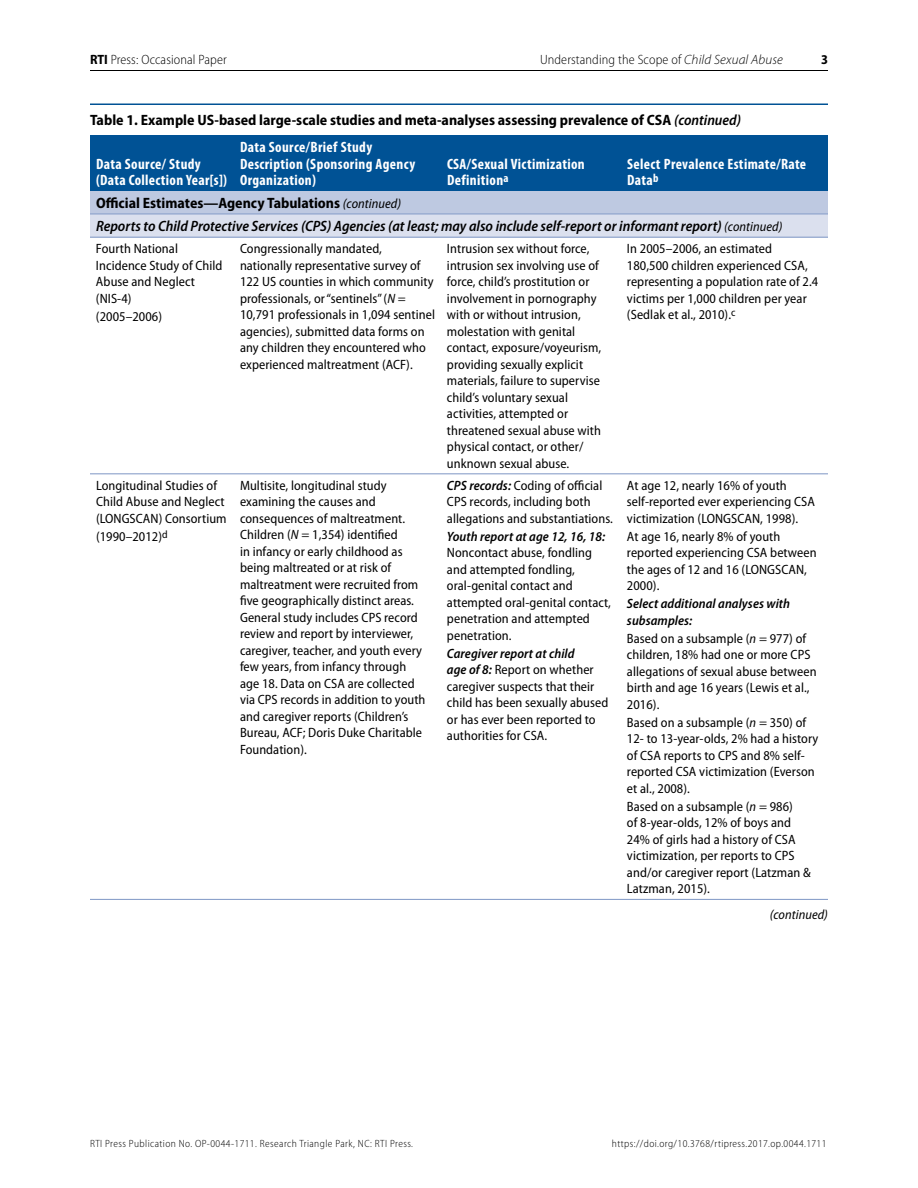
<style>
.page{position:relative;width:918px;height:1188px;background:#fff}
.page>*{position:absolute;margin:0;border:0;box-sizing:border-box;transform-origin:0 0}
.Table_Col_head_Myria{font:700 condensed 15px/16.5px "Myriad Pro";letter-spacing:.025em;color:#fff}
.body-text{font:italic 600 semi-condensed 15px "Myriad Pro";color:#000}
.Table_title_10_12{font:700 semi-condensed 15px "Myriad Pro";color:#000}
.Table_Subhead{font:700 semi-condensed 15px "Myriad Pro";color:#000}
.Table_text-2_9_11_Se{font:semi-condensed 13.5px/16.5px "Myriad Pro";letter-spacing:.005em;color:#000}
.t1{font:300 semi-condensed 13.5px "Myriad Pro";letter-spacing:.01em;color:#000}
.Table_text-2_9_11_Se-2{font:italic 600 semi-condensed 13.5px/16.5px "Myriad Pro";letter-spacing:.005em;color:#000}
.Table_text-2_9_11_Se-3{font:italic semi-condensed 13.5px "Myriad Pro";letter-spacing:.005em;color:#000}
.t2{font:700 semi-condensed 13.5px "Myriad Pro";color:#000}
.t3{font:300 semi-condensed 10.5px "Myriad Pro";letter-spacing:.04em;color:#000}
.s1{font-weight:700}
.s2{font-style:italic;font-stretch:normal}
.s3{font-weight:600;font-style:italic}
.s4{font-weight:400;font-style:italic;font-size:13.5px}
.s5{font-weight:400;font-size:13.5px}
.s6{font-style:italic}
</style>
<div class="page">
<hr style="left:90px;top:70px;width:738px;height:1px;background:#000">
<div style="left:90px;top:135px;width:738px;height:56px;background:#005295"></div>
<div style="left:90px;top:191px;width:738px;height:23px;background:#bec9e1"></div>
<div style="left:90px;top:214px;width:738px;height:23px;background:#dbe0ee"></div>
<hr style="left:90px;top:213px;width:144px;height:1px;background:#8ca2cb">
<hr style="left:234px;top:213px;width:207px;height:1px;background:#8ca2cb">
<hr style="left:441px;top:213px;width:180px;height:1px;background:#8ca2cb">
<hr style="left:621px;top:213px;width:207px;height:1px;background:#8ca2cb">
<hr style="left:90px;top:237px;width:144px;height:1px;background:#8ca2cb">
<hr style="left:234px;top:237px;width:207px;height:1px;background:#8ca2cb">
<hr style="left:441px;top:237px;width:180px;height:1px;background:#8ca2cb">
<hr style="left:621px;top:237px;width:207px;height:1px;background:#8ca2cb">
<hr style="left:90px;top:473px;width:144px;height:1px;background:#8ca2cb">
<hr style="left:234px;top:473px;width:207px;height:1px;background:#8ca2cb">
<hr style="left:441px;top:473px;width:180px;height:1px;background:#8ca2cb">
<hr style="left:621px;top:473px;width:207px;height:1px;background:#8ca2cb">
<hr style="left:90px;top:899px;width:144px;height:1px;background:#8ca2cb">
<hr style="left:234px;top:899px;width:207px;height:1px;background:#8ca2cb">
<hr style="left:441px;top:899px;width:180px;height:1px;background:#8ca2cb">
<hr style="left:621px;top:899px;width:207px;height:1px;background:#8ca2cb">
<hr style="left:90px;top:104px;width:738px;height:1px;background:#005295">
<p class="t1" style="left:90px;top:52px;width:138px"><span class="s1">RTI</span> Press: Occasional Paper</p>
<p class="t1" style="left:540px;top:52px;width:244px">Understanding the Scope of <span class="s2">Child Sexual Abuse</span></p>
<p class="t2" style="left:821px;top:52px;width:8px">3</p>
<p class="Table_title_10_12" style="left:90px;top:111px;width:653px">Table 1. Example US-based large-scale studies and meta-analyses assessing prevalence of CSA <span class="s3">(continued)</span></p>
<p class="Table_Col_head_Myria" style="left:96px;top:156px;width:133px">Data Source/ Study (Data Collection Year[s])</p>
<p class="Table_Col_head_Myria" style="left:240px;top:139px;width:177px">Data Source/Brief Study<br>Description (Sponsoring Agency<br>Organization)</p>
<p class="Table_Col_head_Myria" style="left:447px;top:156px;width:139px">CSA/Sexual Victimization<br>Definition<sup>a</sup></p>
<p class="Table_Col_head_Myria" style="left:627px;top:156px;width:181px">Select Prevalence Estimate/Rate<br>Data<sup>b</sup></p>
<p class="Table_Subhead" style="left:96px;top:195px;width:307px">Official Estimates—Agency Tabulations <span class="s4">(continued)</span></p>
<p class="body-text" style="left:96px;top:218px;width:688px">Reports to Child Protective Services (CPS) Agencies (at least; may also include self-report or informant report) <span class="s5">(continued)</span></p>
<p class="Table_text-2_9_11_Se" style="left:96px;top:241px;width:128px">Fourth National<br>Incidence Study of Child<br>Abuse and Neglect (NIS-4)</p>
<p class="Table_text-2_9_11_Se" style="left:96px;top:308px;width:68px">(2005–2006)</p>
<p class="Table_text-2_9_11_Se" style="left:240px;top:241px;width:197px">Congressionally mandated, nationally representative survey of 122 US counties in which community professionals, or “sentinels” (<span class="s6">N</span> = 10,791 professionals in 1,094 sentinel agencies), submitted data forms on any children they encountered who experienced maltreatment (ACF).</p>
<p class="Table_text-2_9_11_Se" style="left:447px;top:241px;width:156px">Intrusion sex without force, intrusion sex involving use of force, child’s prostitution or involvement in pornography with or without intrusion, molestation with genital contact, exposure/voyeurism, providing sexually explicit materials, failure to supervise child’s voluntary sexual activities, attempted or threatened sexual abuse with physical contact, or other/ unknown sexual abuse.</p>
<p class="Table_text-2_9_11_Se" style="left:627px;top:241px;width:193px">In 2005–2006, an estimated<br>180,500 children experienced CSA, representing a population rate of 2.4 victims per 1,000 children per year (Sedlak et al., 2010).<sup>c</sup></p>
<p class="Table_text-2_9_11_Se" style="left:96px;top:477px;width:132px">Longitudinal Studies of<br>Child Abuse and Neglect (LONGSCAN) Consortium</p>
<p class="Table_text-2_9_11_Se" style="left:96px;top:528px;width:73px">(1990–2012)<sup>d</sup></p>
<p class="Table_text-2_9_11_Se" style="left:240px;top:477px;width:187px">Multisite, longitudinal study examining the causes and consequences of maltreatment.<br>Children (<span class="s6">N</span> = 1,354) identified<br>in infancy or early childhood as being maltreated or at risk of maltreatment were recruited from five geographically distinct areas.<br>General study includes CPS record review and report by interviewer, caregiver, teacher, and youth every few years, from infancy through age 18. Data on CSA are collected via CPS records in addition to youth and caregiver reports (Children’s<br>Bureau, ACF; Doris Duke Charitable<br>Foundation).</p>
<p class="Table_text-2_9_11_Se" style="left:447px;top:477px;width:167px"><span class="s3">CPS records:</span> Coding of official<br>CPS records, including both allegations and substantiations.</p>
<p class="Table_text-2_9_11_Se" style="left:447px;top:528px;width:166px"><span class="s3">Youth report at age 12, 16, 18:<br></span>Noncontact abuse, fondling and attempted fondling, oral-genital contact and attempted oral-genital contact, penetration and attempted penetration.</p>
<p class="Table_text-2_9_11_Se" style="left:447px;top:645px;width:163px"><span class="s3">Caregiver report at child<br>age of 8:</span> Report on whether caregiver suspects that their child has been sexually abused or has ever been reported to authorities for CSA.</p>
<p class="Table_text-2_9_11_Se" style="left:627px;top:477px;width:189px">At age 12, nearly 16% of youth self-reported ever experiencing CSA victimization (LONGSCAN, 1998).</p>
<p class="Table_text-2_9_11_Se" style="left:627px;top:528px;width:191px">At age 16, nearly 8% of youth reported experiencing CSA between the ages of 12 and 16 (LONGSCAN,<br>2000).</p>
<p class="Table_text-2_9_11_Se-2" style="left:627px;top:596px;width:165px">Select additional analyses with subsamples:</p>
<p class="Table_text-2_9_11_Se" style="left:627px;top:630px;width:191px">Based on a subsample (<span class="s6">n</span> = 977) of children, 18% had one or more CPS allegations of sexual abuse between birth and age 16 years (Lewis et al.,<br>2016).</p>
<p class="Table_text-2_9_11_Se" style="left:627px;top:714px;width:193px">Based on a subsample (<span class="s6">n</span> = 350) of<br>12- to 13-year-olds, 2% had a history of CSA reports to CPS and 8% self&shy;reported CSA victimization (Everson et al., 2008).</p>
<p class="Table_text-2_9_11_Se" style="left:627px;top:798px;width:185px">Based on a subsample (<span class="s6">n</span> = 986)<br>of 8-year-olds, 12% of boys and<br>24% of girls had a history of CSA victimization, per reports to CPS and/or caregiver report (Latzman &amp;<br>Latzman, 2015).</p>
<p class="Table_text-2_9_11_Se-3" style="left:770px;top:907px;width:60px">(continued)</p>
<p class="t3" style="left:90px;top:1138px;width:325px">RTI Press Publication No. OP-0044-1711. Research Triangle Park, NC: RTI Press.</p>
<p class="t3" style="left:612px;top:1138px;width:216px">https://doi.org/10.3768/rtipress.2017.op.0044.1711</p>
</div>
